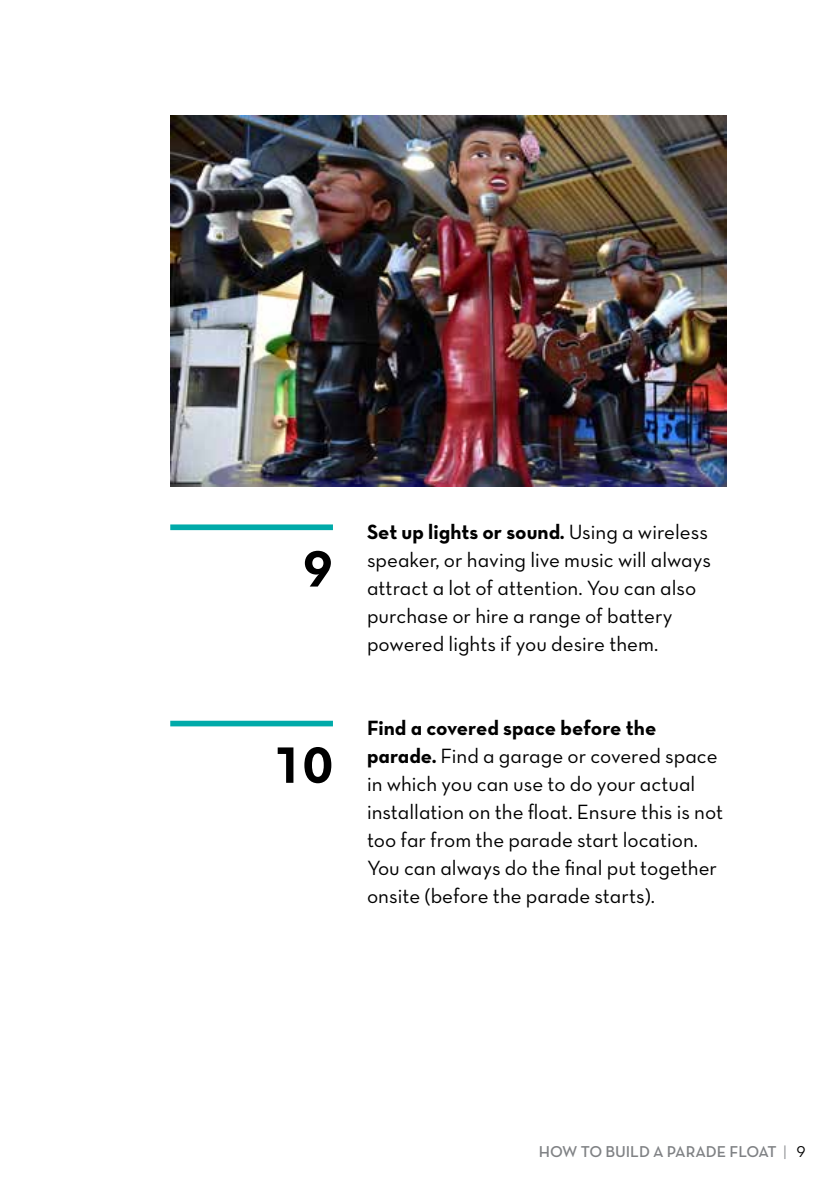
<style>
.page{position:relative;width:840px;height:1191px;background:#fff}
.page>*{position:absolute;margin:0;border:0;box-sizing:border-box;transform-origin:0 0}
.t1{font:52px "Neutra Text TF Bold Alt";color:#000}
.t2{font:21px/28px "Neutra Text TF Book Alt";color:#000}
.t3{font:21px "Neutra Text TF Bold Alt";color:#000}
.t4{font:16px "Neutra Text TF Demi Alt";letter-spacing:-.005em;color:#808285}
.s1{font-family:"Neutra Text TF Book Alt"}
.s2{font-family:"Neutra Text TF Bold Alt"}
.s3{font-family:"Neutra Text TF Book Alt";color:#939598}
.s4{font-family:"Neutra Text TF Book Alt";color:#000}
</style>
<div class="page">
<img style="left:170px;top:115px;width:556px;height:371px">
<div style="left:170px;top:524px;width:163px;height:6px;background:#00aaa9"></div>
<div style="left:170px;top:720px;width:163px;height:6px;background:#00aaa9"></div>
<h1 class="t1" style="left:302px;top:536px;width:32px">9</h1>
<h1 class="t1" style="left:272px;top:732px;width:62px">10</h1>
<p class="t3" style="left:367px;top:519px;width:342px">Set up lights or sound. <span class="s1">Using a wireless</span></p>
<p class="t2" style="left:367px;top:545px;width:345px">speaker, or having live music will always attract a lot of attention. You can also purchase or hire a range of battery powered lights if you desire them.</p>
<p class="t3" style="left:367px;top:715px;width:290px">Find a covered space before the</p>
<p class="t2" style="left:367px;top:742px;width:357px"><span class="s2">parade.</span> Find a garage or covered space in which you can use to do your actual installation on the float. Ensure this is not too far from the parade start location.<br>You can always do the final put together onsite (before the parade starts).</p>
<p class="t4" style="left:538px;top:1141px;width:268px">HOW TO BUILD A PARADE FLOAT <span class="s3">|</span> <span class="s4">9</span></p>
</div>
